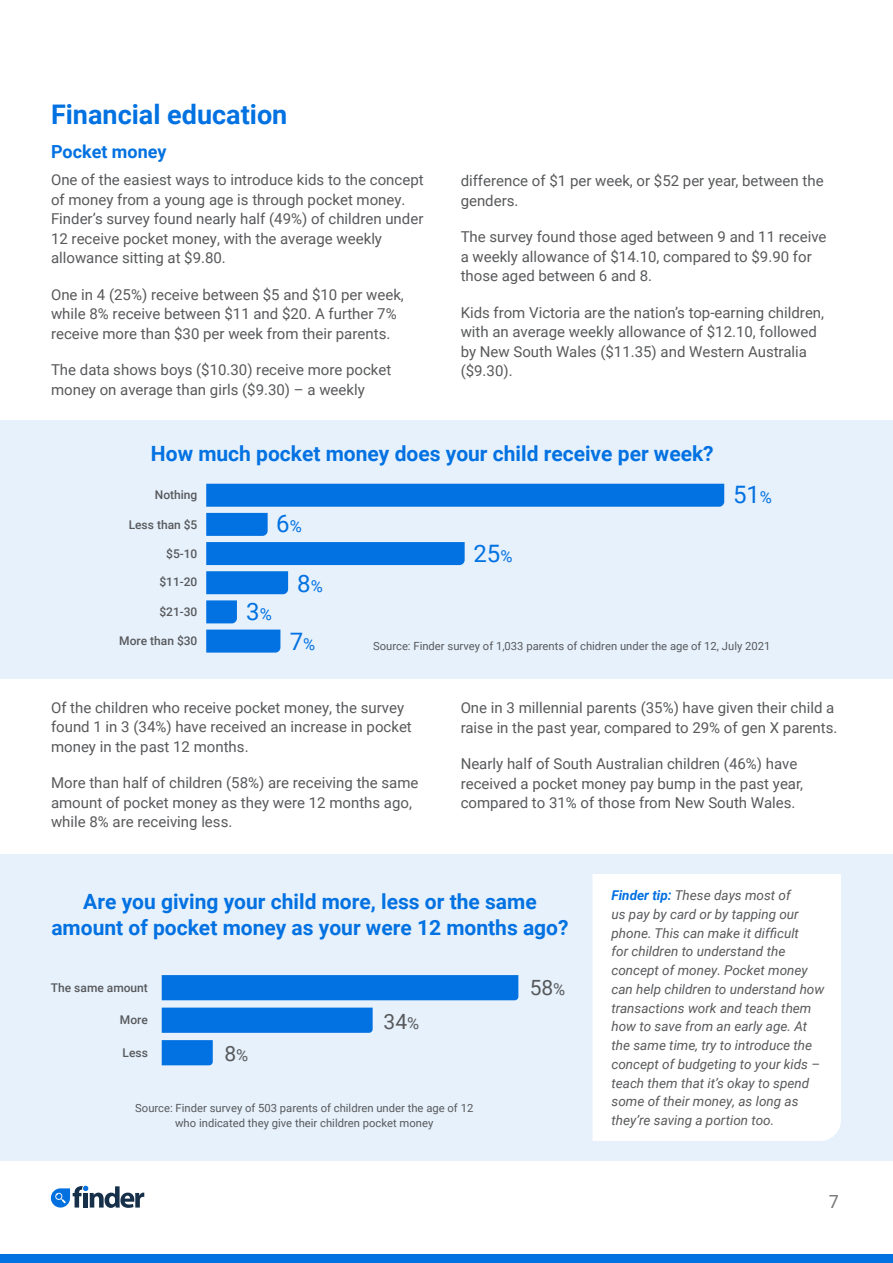
<style>
.page{position:relative;width:893px;height:1263px;background:#fff}
.page>*{position:absolute;margin:0;border:0;box-sizing:border-box;transform-origin:0 0}
.t1{font:700 27px "Roboto";color:#0271e1}
.t2{font:24px "Roboto";color:#0271e1}
.t3{font:700 21px/25.2px "Roboto";color:#0271e1;text-align:center}
.t4{font:21px "Roboto";color:#58595b}
.t5{font:700 18px "Roboto";color:#0271e1}
.t6{font:18px "Roboto";color:#757577}
.t7{font:15px/19.5px "Roboto";color:#58595b}
.t8{font:italic 13.5px/18.8px "Roboto";color:#58595b}
.t9{font:500 12px "Roboto";color:#58595b}
.t10{font:11.25px/15px "Roboto";color:#58595b;text-align:center}
.s1{font-size:16.5px}
.s2{font-weight:700;color:#0271e1}
</style>
<div class="page">
<div style="left:0;top:854px;width:893px;height:306px;background:#e6f1fc"></div>
<div style="left:592px;top:874px;width:249px;height:267px;background:#fff"></div>
<div style="left:0;top:420px;width:893px;height:259px;background:#e6f1fc"></div>
<div style="left:0;top:1254px;width:893px;height:9px;background:#0271e1"></div>
<svg style="left:51px;top:1186px;width:93px;height:21px"></svg>
<div style="left:206px;top:484px;width:518px;height:23px;background:#0271e1"></div>
<svg style="left:206px;top:513px;width:62px;height:23px"></svg>
<div style="left:206px;top:542px;width:259px;height:23px;background:#0271e1"></div>
<div style="left:206px;top:571px;width:82px;height:23px;background:#0271e1"></div>
<svg style="left:206px;top:600px;width:31px;height:23px"></svg>
<div style="left:206px;top:630px;width:74px;height:22px;background:#0271e1"></div>
<div style="left:162px;top:975px;width:356px;height:25px;background:#0271e1"></div>
<svg style="left:162px;top:1007px;width:211px;height:26px"></svg>
<svg style="left:162px;top:1040px;width:51px;height:25px"></svg>
<h1 class="t1" style="left:51px;top:95px;width:238px">Financial education</h1>
<p class="t5" style="left:51px;top:139px;width:117px">Pocket money</p>
<p class="t7" style="left:51px;top:170px;width:374px">One of the easiest ways to introduce kids to the concept of money from a young age is through pocket money.<br>Finder’s survey found nearly half (49%) of children under 12 receive pocket money, with the average weekly allowance sitting at $9.80.</p>
<p class="t7" style="left:51px;top:284px;width:354px">One in 4 (25%) receive between $5 and $10 per week, while 8% receive between $11 and $20. A further 7% receive more than $30 per week from their parents.</p>
<p class="t7" style="left:51px;top:360px;width:342px">The data shows boys ($10.30) receive more pocket money on average than girls ($9.30) – a weekly</p>
<p class="t7" style="left:461px;top:170px;width:364px">difference of $1 per week, or $52 per year, between the genders.</p>
<p class="t7" style="left:461px;top:226px;width:367px">The survey found those aged between 9 and 11 receive a weekly allowance of $14.10, compared to $9.90 for those aged between 6 and 8.</p>
<p class="t7" style="left:461px;top:302px;width:365px">Kids from Victoria are the nation’s top-earning children, with an average weekly allowance of $12.10, followed by New South Wales ($11.35) and Western Australia ($9.30).</p>
<h3 class="t3" style="left:151px;top:440px;width:564px">How much pocket money does your child receive per week?</h3>
<p class="t9" style="left:155px;top:486px;width:44px">Nothing</p>
<h2 class="t2" style="left:733px;top:478px;width:41px">51<span class="s1">%</span></h2>
<p class="t9" style="left:129px;top:517px;width:70px">Less than $5</p>
<p class="t9" style="left:166px;top:545px;width:33px">$5-10</p>
<p class="t9" style="left:159px;top:573px;width:40px">$11-20</p>
<p class="t9" style="left:159px;top:603px;width:40px">$21-30</p>
<p class="t9" style="left:119px;top:632px;width:80px">More than $30</p>
<h2 class="t2" style="left:276px;top:507px;width:27px">6<span class="s1">%</span></h2>
<h2 class="t2" style="left:246px;top:595px;width:27px">3<span class="s1">%</span></h2>
<h2 class="t2" style="left:297px;top:566px;width:27px">8<span class="s1">%</span></h2>
<h2 class="t2" style="left:290px;top:625px;width:27px">7<span class="s1">%</span></h2>
<h2 class="t2" style="left:473px;top:537px;width:41px">25<span class="s1">%</span></h2>
<p class="t10" style="left:373px;top:638px;width:399px">Source: Finder survey of 1,033 parents of chidren under the age of 12, July 2021</p>
<p class="t7" style="left:51px;top:697px;width:362px">Of the children who receive pocket money, the survey found 1 in 3 (34%) have received an increase in pocket money in the past 12 months.</p>
<p class="t7" style="left:51px;top:772px;width:369px">More than half of children (58%) are receiving the same amount of pocket money as they were 12 months ago, while 8% are receiving less.</p>
<p class="t7" style="left:461px;top:698px;width:378px">One in 3 millennial parents (35%) have given their child a raise in the past year, compared to 29% of gen X parents.</p>
<p class="t7" style="left:461px;top:754px;width:344px">Nearly half of South Australian children (46%) have received a pocket money pay bump in the past year, compared to 31% of those from New South Wales.</p>
<h3 class="t3" style="left:51px;top:888px;width:519px">Are you giving your child more, less or the same amount of pocket money as your were 12 months ago?</h3>
<p class="t9" style="left:51px;top:979px;width:99px">The same amount</p>
<p class="t9" style="left:120px;top:1011px;width:29px">More</p>
<p class="t9" style="left:123px;top:1044px;width:27px">Less</p>
<h3 class="t4" style="left:225px;top:1039px;width:25px">8<span class="s1">%</span></h3>
<h3 class="t4" style="left:384px;top:1006px;width:37px">34<span class="s1">%</span></h3>
<p class="t10" style="left:135px;top:1100px;width:340px">Source: Finder survey of 503 parents of children under the age of 12 who indicated they give their children pocket money</p>
<h3 class="t4" style="left:530px;top:973px;width:37px">58<span class="s1">%</span></h3>
<p class="t8" style="left:611px;top:885px;width:214px"><span class="s2">Finder tip:</span> These days most of<br>us pay by card or by tapping our phone. This can make it difficult<br>for children to understand the concept of money. Pocket money can help children to understand how transactions work and teach them how to save from an early age. At the same time, try to introduce the concept of budgeting to your kids – teach them that it’s okay to spend some of their money, as long as they’re saving a portion too.</p>
<p class="t6" style="left:829px;top:1189px;width:12px">7</p>
</div>
